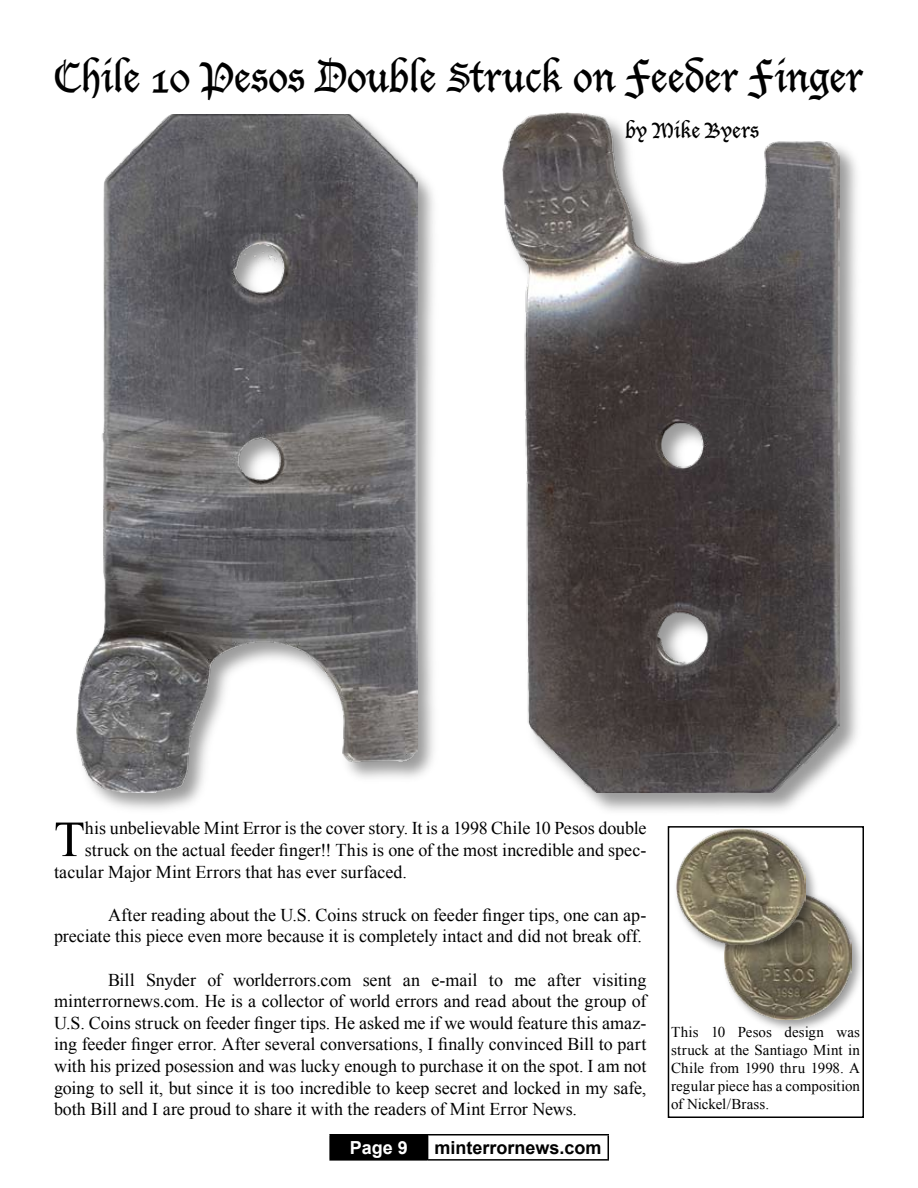
<style>
.page{position:relative;width:918px;height:1188px;background:#fff}
.page>*{position:absolute;margin:0;border:0;box-sizing:border-box;transform-origin:0 0}
.t1{font:50.55px "Times New Roman";color:#000}
.t2{font:40.5px "Lucida Blackletter";letter-spacing:-.01em;color:#000}
.t3{font:21px "Lucida Blackletter";color:#000}
.t4{font:18px/21.6px "Times New Roman";letter-spacing:-.005em;color:#000;text-align:right}
.t5{font:700 18px "Arial";color:#000}
.t6{font:700 18px "Arial";color:#fff}
.t7{font:15px/18px "Times New Roman";letter-spacing:.005em;color:#000;text-align:justify}
.s1{font-size:45px}
</style>
<div class="page">
<div style="left:330px;top:1135px;width:98px;height:25px;background:#000"></div>
<hr style="left:329px;top:1134px;width:99px;height:2px;background:#000">
<hr style="left:329px;top:1136px;width:2px;height:23px;background:#000">
<hr style="left:428px;top:1134px;width:181px;height:2px;background:#000">
<svg style="left:608px;top:1136px;width:1px;height:23px"></svg>
<hr style="left:329px;top:1159px;width:99px;height:2px;background:#000">
<hr style="left:428px;top:1159px;width:181px;height:2px;background:#000">
<div style="left:73px;top:112px;width:368px;height:705px;background:#000;opacity:.4"></div>
<img style="left:77px;top:114px;width:340px;height:679px">
<div style="left:499px;top:111px;width:365px;height:707px;background:#000;opacity:.4"></div>
<img style="left:502px;top:113px;width:338px;height:680px">
<div style="left:721px;top:888px;width:146px;height:146px;background:#000;opacity:.4"></div>
<img style="left:725px;top:892px;width:127px;height:127px">
<div style="left:673px;top:825px;width:147px;height:135px;background:#000;opacity:.4"></div>
<img style="left:677px;top:829px;width:129px;height:116px">
<div style="left:668px;top:826px;width:196px;height:292px;border:2px solid #000"></div>
<h2 class="t2" style="left:54px;top:54px;width:811px">Chile 10 Pesos Double Struck on <span class="s1">F</span>eeder <span class="s1">F</span>inger</h2>
<p class="t3" style="left:626px;top:118px;width:135px">by Mike Byers</p>
<h1 class="t1" style="left:54px;top:805px;width:32px">T</h1>
<p class="t4" style="left:85px;top:817px;width:563px">his unbelievable Mint Error is the cover story. It is a 1998 Chile 10 Pesos double</p>
<p class="t4" style="left:85px;top:839px;width:563px">struck on the actual feeder finger!! This is one of the most incredible and spec-</p>
<p class="t4" style="left:54px;top:861px;width:355px">tacular Major Mint Errors that has ever surfaced.</p>
<p class="t4" style="left:54px;top:904px;width:594px">After reading about the U.S. Coins struck on feeder finger tips, one can ap&shy;preciate this piece even more because it is completely intact and did not break off.</p>
<p class="t4" style="left:54px;top:969px;width:594px;text-align:justify;text-indent:54px">Bill Snyder of worlderrors.com sent an e-mail to me after visiting minterrornews.com. He is a collector of world errors and read about the group of U.S. Coins struck on feeder finger tips. He asked me if we would feature this amaz&shy;ing feeder finger error. After several conversations, I finally convinced Bill to part with his prized posession and was lucky enough to purchase it on the spot. I am not going to sell it, but since it is too incredible to keep secret and locked in my safe, both Bill and I are proud to share it with the readers of Mint Error News.</p>
<p class="t6" style="left:350px;top:1136px;width:45px">Page</p>
<p class="t5" style="left:434px;top:1136px;width:169px">minterrornews.com</p>
<p class="t7" style="left:671px;top:1023px;width:191px">This 10 Pesos design was struck at the Santiago Mint in Chile from 1990 thru 1998. A regular piece has a composition of Nickel/Brass.</p>
</div>
